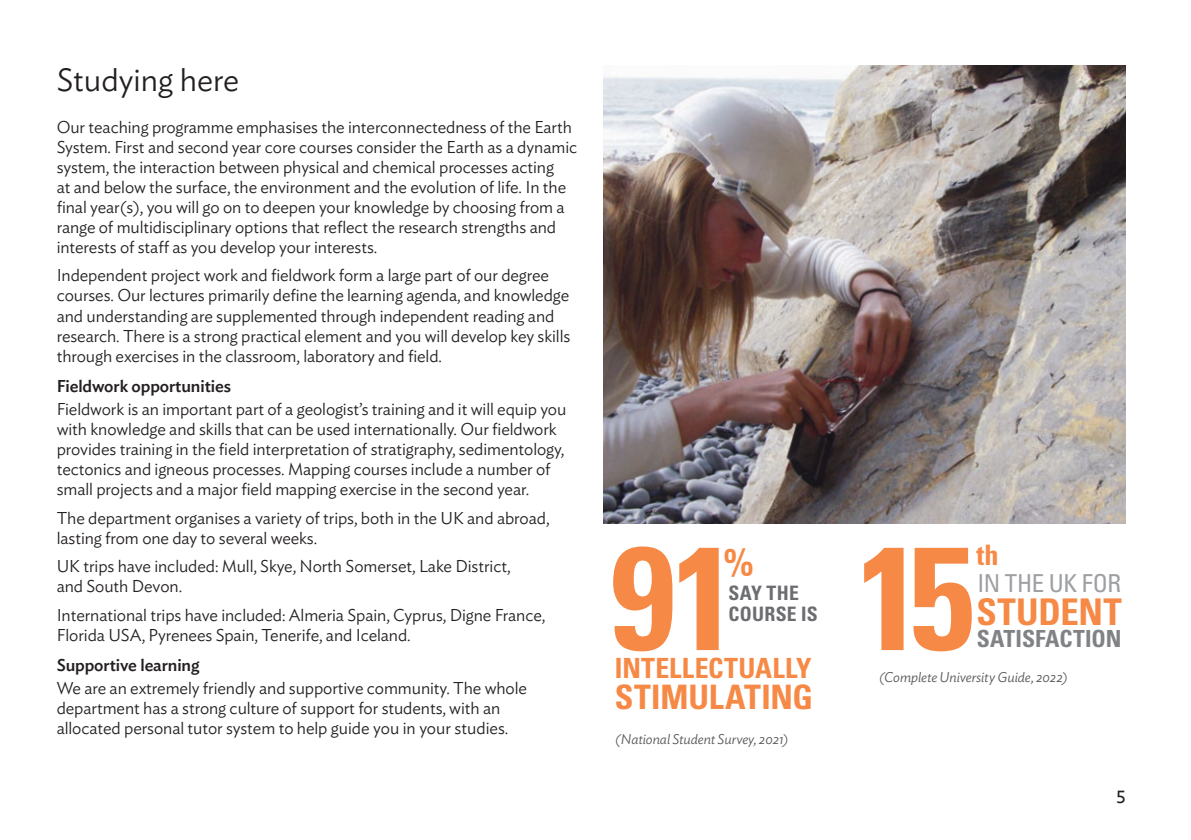
<style>
.page{position:relative;width:1191px;height:840px;background:#fff}
.page>*{position:absolute;margin:0;border:0;box-sizing:border-box;transform-origin:0 0}
.t1{font:700 condensed 146.4px "Univers LT Std";color:#f68945}
.t2{font:700 condensed 39px "Univers LT Std";color:#f68945}
.t3{font:700 condensed 36.8px "Univers LT Std";color:#f68945}
.t4{font:700 condensed 33.6px "Univers LT Std";letter-spacing:-.005em;color:#f68945}
.Page_heading{font:300 32px "Ideal Sans";color:#231f20}
.t5{font:700 condensed 28.2px "Univers LT Std";color:#f68945}
.t6{font:700 condensed 27.8px "Univers LT Std";letter-spacing:.01em;color:#f68945}
.t7{font:condensed 24.8px "Univers LT Std";letter-spacing:-.015em;color:#9d9fa2}
.t8{font:700 condensed 23.6px "Univers LT Std";letter-spacing:-.005em;color:#808285}
.t9{font:700 condensed 19.8px/21.6px "Univers LT Std";letter-spacing:.015em;color:#6c6d70}
.t10{font:18px "Ideal Sans";color:#231f20}
.Main_text_2018{font:300 17px/20px "Ideal Sans";letter-spacing:-.005em;color:#231f20}
.Subhead{font:500 17px "Ideal Sans";letter-spacing:-.005em;color:#231f20}
.REF{font:italic 300 14px "Ideal Sans";letter-spacing:-.005em;color:#57585a}
</style>
<div class="page">
<img style="left:603px;top:65px;width:522px;height:458px">
<p class="Page_heading" style="left:57px;top:55px;width:184px">Studying here</p>
<p class="Main_text_2018" style="left:57px;top:115px;width:522px">Our teaching programme emphasises the interconnectedness of the Earth System. First and second year core courses consider the Earth as a dynamic system, the interaction between physical and chemical processes acting<br>at and below the surface, the environment and the evolution of life. In the final year(s), you will go on to deepen your knowledge by choosing from a range of multidisciplinary options that reflect the research strengths and interests of staff as you develop your interests.</p>
<p class="Main_text_2018" style="left:57px;top:264px;width:515px">Independent project work and fieldwork form a large part of our degree courses. Our lectures primarily define the learning agenda, and knowledge and understanding are supplemented through independent reading and research. There is a strong practical element and you will develop key skills through exercises in the classroom, laboratory and field.</p>
<p class="Subhead" style="left:57px;top:373px;width:176px">Fieldwork opportunities</p>
<p class="Main_text_2018" style="left:57px;top:397px;width:511px">Fieldwork is an important part of a geologist’s training and it will equip you with knowledge and skills that can be used internationally. Our fieldwork provides training in the field interpretation of stratigraphy, sedimentology, tectonics and igneous processes. Mapping courses include a number of small projects and a major field mapping exercise in the second year.</p>
<p class="Main_text_2018" style="left:57px;top:506px;width:494px">The department organises a variety of trips, both in the UK and abroad, lasting from one day to several weeks.</p>
<p class="Main_text_2018" style="left:57px;top:554px;width:455px">UK trips have included: Mull, Skye, North Somerset, Lake District, and South Devon.</p>
<p class="Main_text_2018" style="left:57px;top:603px;width:490px">International trips have included: Almeria Spain, Cyprus, Digne France,<br>Florida USA, Pyrenees Spain, Tenerife, and Iceland.</p>
<p class="Subhead" style="left:57px;top:651px;width:144px">Supportive learning</p>
<p class="Main_text_2018" style="left:57px;top:676px;width:472px">We are an extremely friendly and supportive community. The whole department has a strong culture of support for students, with an allocated personal tutor system to help guide you in your studies.</p>
<p class="t1" style="left:610px;top:507px;width:128px">91</p>
<p class="t2" style="left:723px;top:538px;width:32px">%</p>
<p class="t6" style="left:615px;top:651px;width:198px">INTELLECTUALLY</p>
<p class="t9" style="left:728px;top:581px;width:91px">SAY THE<br>COURSE IS</p>
<p class="t4" style="left:615px;top:676px;width:200px">STIMULATING</p>
<p class="REF" style="left:615px;top:728px;width:175px">(National Student Survey, 2021)</p>
<p class="t5" style="left:976px;top:537px;width:24px">th</p>
<p class="t1" style="left:857px;top:507px;width:119px">15</p>
<p class="t7" style="left:977px;top:567px;width:145px">IN THE UK FOR</p>
<p class="t3" style="left:976px;top:588px;width:147px">STUDENT</p>
<p class="t8" style="left:977px;top:624px;width:146px">SATISFACTION</p>
<p class="REF" style="left:879px;top:665px;width:190px">(Complete University Guide, 2022)</p>
<p class="t10" style="left:1116px;top:783px;width:11px">5</p>
</div>
